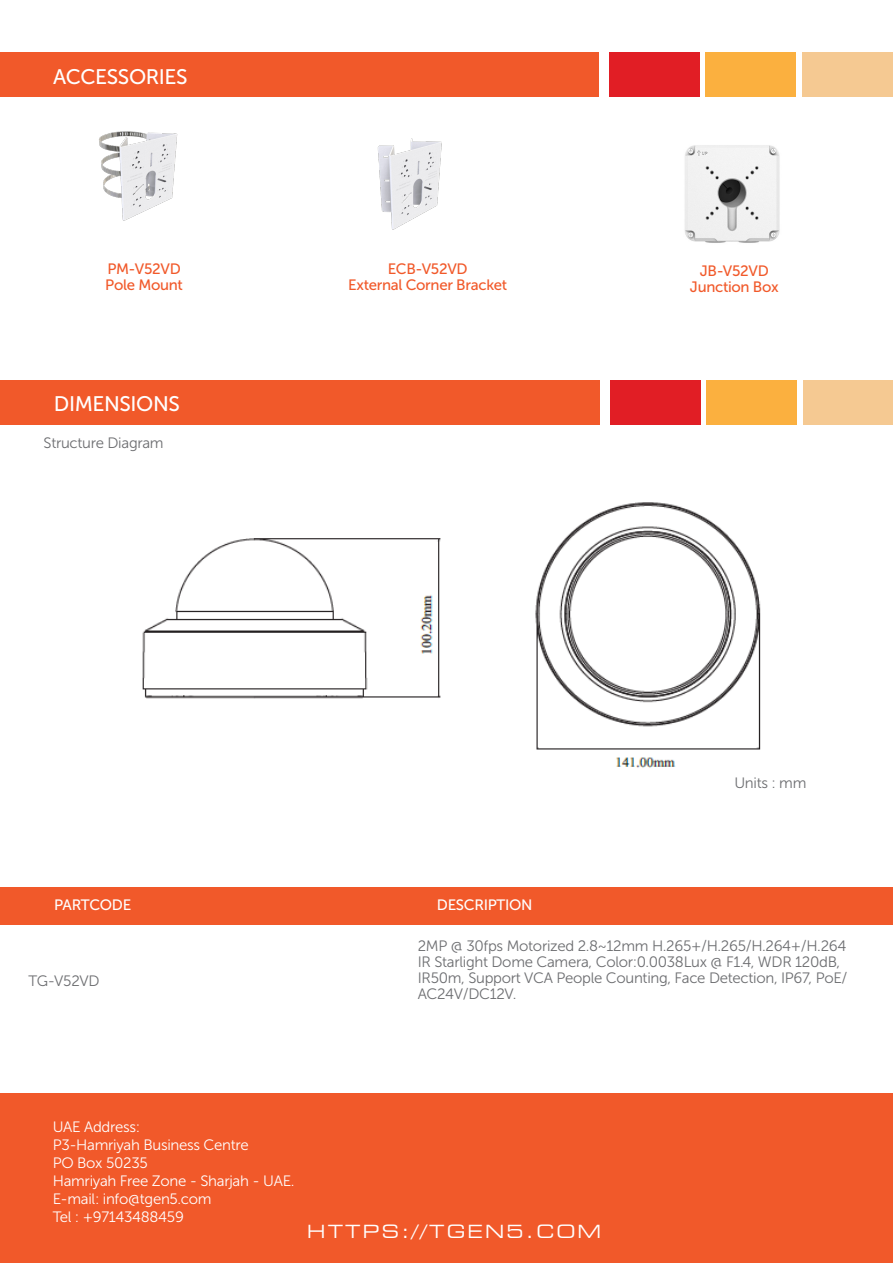
<style>
.page{position:relative;width:893px;height:1263px;background:#fff}
.page>*{position:absolute;margin:0;border:0;box-sizing:border-box;transform-origin:0 0}
.t1{font:21px "Museo Sans 500";letter-spacing:-.02em;color:#fff}
.t2{font:expanded 18px "Square 721 BT";letter-spacing:.12em;color:#fff}
.t3{font:15px/16.2px "Museo Sans 300";letter-spacing:-.02em;color:#6c6d70}
.t4{font:15px "Museo Sans 300";letter-spacing:-.02em;color:#fff}
.t5{font:15px "Museo Sans 500";letter-spacing:-.02em;color:#f1592a}
.t6{font:15px "Museo Sans 500";letter-spacing:-.02em;color:#fff}
</style>
<div class="page">
<div style="left:609px;top:52px;width:90px;height:45px;background:#e11e25"></div>
<div style="left:705px;top:52px;width:91px;height:45px;background:#fbb03f"></div>
<div style="left:802px;top:52px;width:90px;height:45px;background:#f5c992"></div>
<div style="left:0;top:52px;width:599px;height:45px;background:#f1592a"></div>
<img style="left:377px;top:138px;width:65px;height:92px">
<img style="left:685px;top:145px;width:95px;height:98px">
<img style="left:99px;top:131px;width:79px;height:90px">
<div style="left:0;top:1093px;width:893px;height:170px;background:#f1592a"></div>
<div style="left:610px;top:380px;width:90px;height:45px;background:#e11e25"></div>
<div style="left:707px;top:380px;width:90px;height:45px;background:#fbb03f"></div>
<div style="left:803px;top:380px;width:90px;height:45px;background:#f5c992"></div>
<div style="left:0;top:380px;width:600px;height:45px;background:#f1592a"></div>
<div style="left:0;top:887px;width:893px;height:37px;background:#f1592a"></div>
<img style="left:142px;top:502px;width:619px;height:266px">
<p class="t1" style="left:53px;top:65px;width:136px">ACCESSORIES</p>
<p class="t5" style="left:107px;top:260px;width:75px">PM-V52VD</p>
<p class="t5" style="left:105px;top:276px;width:79px">Pole Mount</p>
<p class="t1" style="left:54px;top:392px;width:128px">DIMENSIONS</p>
<p class="t3" style="left:44px;top:435px;width:122px">Structure Diagram</p>
<p class="t5" style="left:388px;top:260px;width:81px">ECB-V52VD</p>
<p class="t5" style="left:348px;top:276px;width:161px">External Corner Bracket</p>
<p class="t6" style="left:54px;top:896px;width:79px">PARTCODE</p>
<p class="t6" style="left:437px;top:896px;width:97px">DESCRIPTION</p>
<p class="t5" style="left:700px;top:263px;width:70px">JB-V52VD</p>
<p class="t5" style="left:690px;top:279px;width:90px">Junction Box</p>
<p class="t3" style="left:734px;top:775px;width:74px">Units : mm</p>
<p class="t3" style="left:29px;top:973px;width:72px">TG-V52VD</p>
<p class="t3" style="left:418px;top:937px;width:431px">2MP @ 30fps Motorized 2.8~12mm H.265+/H.265/H.264+/H.264<br>IR Starlight Dome Camera, Color:0.0038Lux @ F1.4, WDR 120dB, IR50m, Support VCA People Counting, Face Detection, IP67, PoE/ AC24V/DC12V.</p>
<p class="t4" style="left:53px;top:1118px;width:89px">UAE Address:</p>
<p class="t4" style="left:53px;top:1136px;width:198px">P3-Hamriyah Business Centre</p>
<p class="t4" style="left:53px;top:1154px;width:97px">PO Box 50235</p>
<p class="t4" style="left:53px;top:1172px;width:243px">Hamriyah Free Zone - Sharjah - UAE.</p>
<p class="t4" style="left:53px;top:1190px;width:160px">E-mail: info@tgen5.com</p>
<p class="t4" style="left:53px;top:1208px;width:133px">Tel : +97143488459</p>
<p class="t2" style="left:307px;top:1220px;width:296px">HTTPS://TGEN5.COM</p>
</div>
